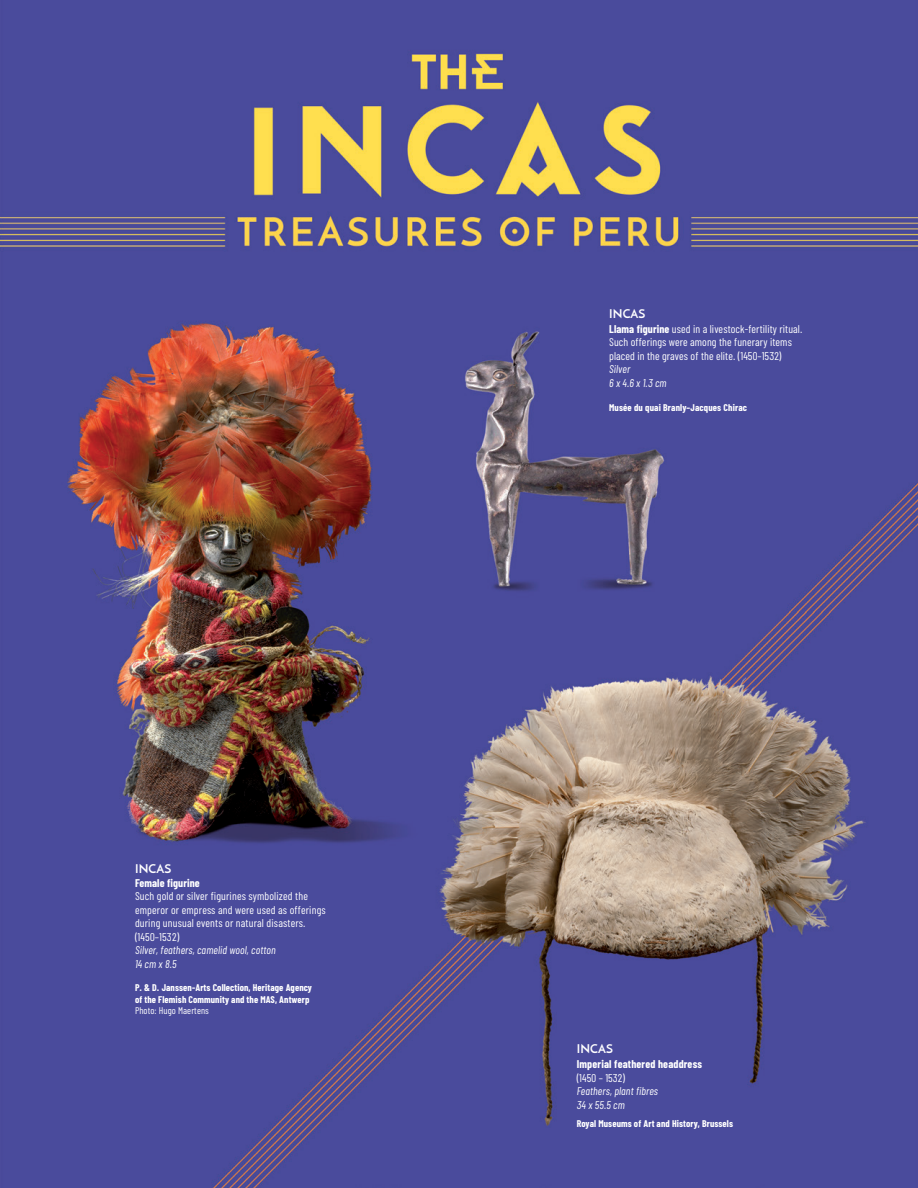
<style>
.page{position:relative;width:918px;height:1188px;background:#fff}
.page>*{position:absolute;margin:0;border:0;box-sizing:border-box;transform-origin:0 0}
.t1{font:700 12px "Josefin Sans";letter-spacing:.015em;color:#fff}
.t2{font:11.25px/13.5px "Barlow Condensed";letter-spacing:.01em;color:#fff}
.t3{font:italic 11.25px "Barlow Condensed";letter-spacing:.01em;color:#fff}
.t4{font:700 11.25px "Barlow Condensed";letter-spacing:.015em;color:#fff}
.t5{font:700 9.75px "Barlow Condensed";letter-spacing:.01em;color:#fff}
.t6{font:9.75px "Barlow Condensed";letter-spacing:.01em;color:#fff}
.s1{font-weight:700}
</style>
<div class="page">
<img style="left:0;top:0;width:918px;height:1188px">
<p class="t1" style="left:135px;top:861px;width:38px">INCAS</p>
<p class="t4" style="left:135px;top:876px;width:66px">Female figurine</p>
<p class="t2" style="left:135px;top:889px;width:174px">Such gold or silver figurines symbolized the</p>
<p class="t2" style="left:135px;top:903px;width:192px">emperor or empress and were used as offerings during unusual events or natural disasters.</p>
<p class="t2" style="left:135px;top:930px;width:46px">(1450–1532)</p>
<p class="t3" style="left:135px;top:943px;width:142px">Silver, feathers, camelid wool, cotton</p>
<p class="t3" style="left:135px;top:957px;width:43px">14 cm x 8.5</p>
<p class="t5" style="left:135px;top:981px;width:179px">P. &amp; D. Janssen-Arts Collection, Heritage Agency</p>
<p class="t5" style="left:135px;top:993px;width:176px">of the Flemish Community and the MAS, Antwerp</p>
<p class="t6" style="left:135px;top:1005px;width:75px">Photo: Hugo Maertens</p>
<p class="t1" style="left:609px;top:306px;width:38px">INCAS</p>
<p class="t2" style="left:609px;top:322px;width:195px"><span class="s1">Llama figurine</span> used in a livestock-fertility ritual.</p>
<p class="t2" style="left:609px;top:335px;width:184px">Such offerings were among the funerary items</p>
<p class="t2" style="left:609px;top:349px;width:174px">placed in the graves of the elite. (1450–1532)</p>
<p class="t3" style="left:609px;top:362px;width:23px">Silver</p>
<p class="t3" style="left:609px;top:376px;width:59px">6 x 4.6 x 1.3 cm</p>
<p class="t5" style="left:609px;top:402px;width:139px">Musée du quai Branly–Jacques Chirac</p>
<p class="t1" style="left:577px;top:1042px;width:38px">INCAS</p>
<p class="t4" style="left:577px;top:1057px;width:127px">Imperial feathered headdress</p>
<p class="t2" style="left:577px;top:1071px;width:50px">(1450 – 1532)</p>
<p class="t3" style="left:577px;top:1084px;width:83px">Feathers, plant fibres</p>
<p class="t3" style="left:577px;top:1098px;width:50px">34 x 55.5 cm</p>
<p class="t5" style="left:577px;top:1117px;width:158px">Royal Museums of Art and History, Brussels</p>
</div>
